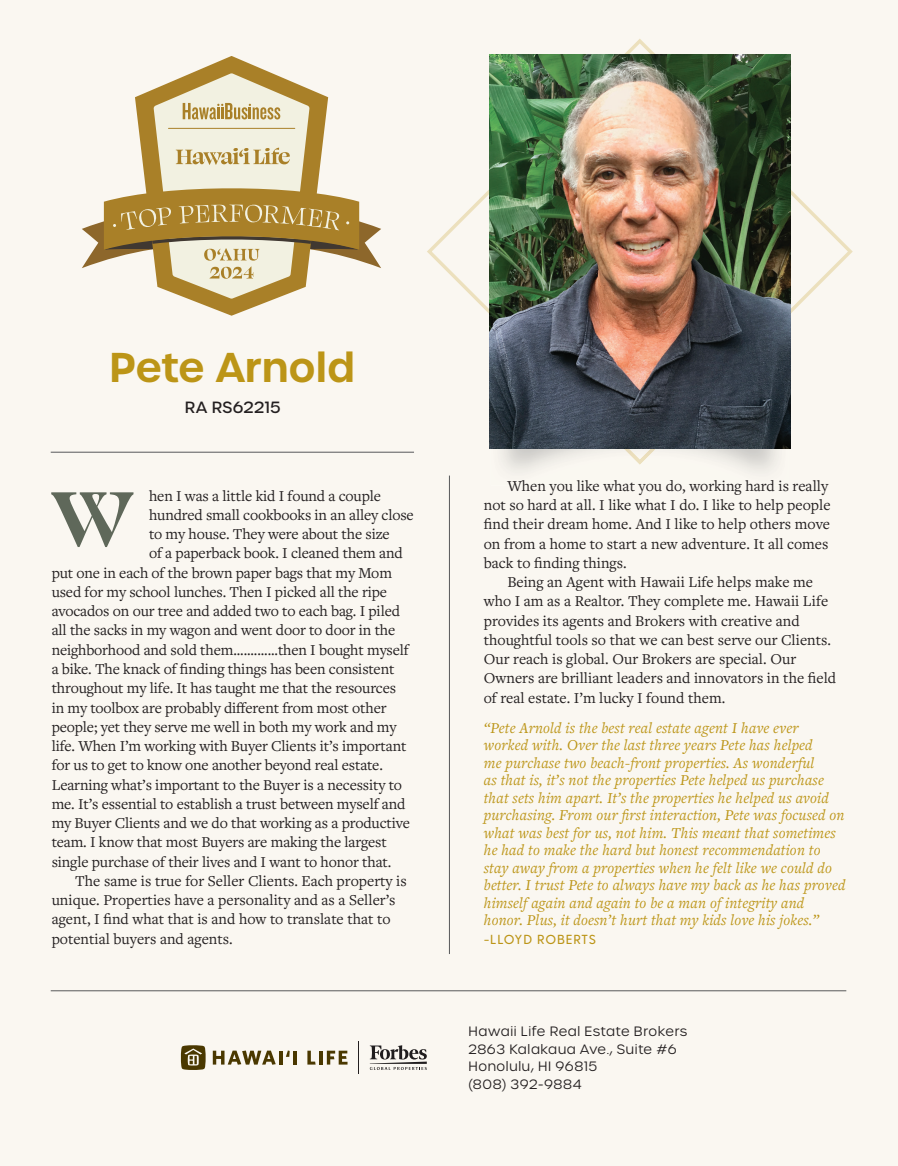
<style>
.page{position:relative;width:898px;height:1166px;background:#faf7f1}
.page>*{position:absolute;margin:0;border:0;box-sizing:border-box;transform-origin:0 0}
.t1{font:700 87.5px "Swear Display";color:#5f685a}
.t2{font:600 40.25px "Urbane";color:#bc9517}
.t3{font:15.75px/19.2px "Freight Text Pro";letter-spacing:-.01em;color:#231f20}
.t4{font:italic 15.75px/17.5px "Freight Text Pro";letter-spacing:.01em;color:#bc9517}
.t5{font:500 15.75px "Urbane";letter-spacing:.025em;color:#231f20}
.t6{font:300 13.12px/17.5px "Urbane";letter-spacing:.045em;color:#231f20}
.t7{font:500 13.12px "Greycliff CF";letter-spacing:.05em;color:#bc9517}
</style>
<div class="page">
<hr style="left:51px;top:990px;width:795px;height:1px;background:#57585a">
<svg style="left:135px;top:56px;width:193px;height:259px;fill:#faf7f1"></svg>
<svg style="left:82px;top:73px;width:299px;height:226px"></svg>
<hr style="left:51px;top:452px;width:363px;height:1px;background:#57585a">
<div style="left:427px;top:39px;width:426px;height:425px;background:#faf7f1"></div>
<img style="left:491px;top:464px;width:298px;height:21px">
<img style="left:491px;top:449px;width:298px;height:15px">
<img style="left:489px;top:54px;width:301px;height:395px">
<hr style="left:449px;top:475px;width:1px;height:479px;background:#57585a">
<hr style="left:358px;top:1041px;width:1px;height:32px;background:#231f20">
<svg style="left:370px;top:1045px;width:57px;height:25px"></svg>
<svg style="left:180px;top:1044px;width:26px;height:26px"></svg>
<svg style="left:213px;top:1050px;width:63px;height:14px"></svg>
<hr style="left:279px;top:1050px;width:3px;height:14px;background:#4a3800">
<svg style="left:286px;top:1050px;width:4px;height:6px"></svg>
<hr style="left:293px;top:1050px;width:4px;height:14px;background:#4a3800">
<svg style="left:307px;top:1050px;width:9px;height:14px"></svg>
<hr style="left:319px;top:1050px;width:3px;height:14px;background:#4a3800">
<svg style="left:327px;top:1050px;width:20px;height:14px"></svg>
<h2 class="t2" style="left:109px;top:340px;width:248px">Pete Arnold</h2>
<p class="t5" style="left:185px;top:397px;width:97px">RA RS62215</p>
<p class="t3" style="left:149px;top:485px;width:233px">hen I was a little kid I found a couple</p>
<p class="t3" style="left:149px;top:504px;width:266px">hundred small cookbooks in an alley close</p>
<p class="t3" style="left:149px;top:524px;width:242px">to my house. They were about the size</p>
<p class="t3" style="left:149px;top:543px;width:255px">of a paperback book. I cleaned them and</p>
<p class="t3" style="left:52px;top:562px;width:342px">put one in each of the brown paper bags that my Mom</p>
<p class="t3" style="left:52px;top:581px;width:337px">used for my school lunches. Then I picked all the ripe</p>
<p class="t3" style="left:52px;top:601px;width:350px">avocados on our tree and added two to each bag. I piled</p>
<p class="t3" style="left:52px;top:620px;width:345px">all the sacks in my wagon and went door to door in the</p>
<p class="t3" style="left:52px;top:639px;width:359px">neighborhood and sold them.............then I bought myself</p>
<p class="t3" style="left:52px;top:658px;width:344px">a bike. The knack of finding things has been consistent</p>
<p class="t3" style="left:52px;top:678px;width:346px">throughout my life. It has taught me that the resources</p>
<p class="t3" style="left:52px;top:697px;width:336px">in my toolbox are probably different from most other</p>
<p class="t3" style="left:52px;top:716px;width:346px">people; yet they serve me well in both my work and my</p>
<p class="t3" style="left:52px;top:735px;width:356px">life. When I’m working with Buyer Clients it’s important</p>
<p class="t3" style="left:52px;top:755px;width:333px">for us to get to know one another beyond real estate.</p>
<p class="t3" style="left:52px;top:774px;width:352px">Learning what’s important to the Buyer is a necessity to</p>
<p class="t3" style="left:52px;top:793px;width:355px">me. It’s essential to establish a trust between myself and</p>
<p class="t3" style="left:52px;top:812px;width:360px">my Buyer Clients and we do that working as a productive</p>
<p class="t3" style="left:52px;top:832px;width:337px">team. I know that most Buyers are making the largest</p>
<p class="t3" style="left:52px;top:851px;width:341px">single purchase of their lives and I want to honor that.</p>
<p class="t3" style="left:75px;top:870px;width:333px">The same is true for Seller Clients. Each property is</p>
<p class="t3" style="left:52px;top:889px;width:345px">unique. Properties have a personality and as a Seller’s</p>
<p class="t3" style="left:52px;top:909px;width:340px">agent, I find what that is and how to translate that to</p>
<p class="t3" style="left:52px;top:928px;width:183px">potential buyers and agents.</p>
<h1 class="t1" style="left:52px;top:460px;width:83px">W</h1>
<p class="t3" style="left:484px;top:475px;width:348px;text-indent:24px">When you like what you do, working hard is really not so hard at all. I like what I do. I like to help people find their dream home. And I like to help others move on from a home to start a new adventure. It all comes back to finding things.</p>
<p class="t3" style="left:484px;top:572px;width:354px;text-indent:24px">Being an Agent with Hawaii Life helps make me who I am as a Realtor. They complete me. Hawaii Life provides its agents and Brokers with creative and thoughtful tools so that we can best serve our Clients.<br>Our reach is global. Our Brokers are special. Our Owners are brilliant leaders and innovators in the field of real estate. I’m lucky I found them.</p>
<p class="t4" style="left:484px;top:718px;width:363px">“Pete Arnold is the best real estate agent I have ever worked with. Over the last three years Pete has helped<br>me purchase two beach-front properties. As wonderful<br>as that is, it’s not the properties Pete helped us purchase that sets him apart. It’s the properties he helped us avoid purchasing. From our first interaction, Pete was focused on what was best for us, not him. This meant that sometimes he had to make the hard but honest recommendation to stay away from a properties when he felt like we could do better. I trust Pete to always have my back as he has proved himself again and again to be a man of integrity and honor. Plus, it doesn’t hurt that my kids love his jokes.”</p>
<p class="t7" style="left:484px;top:931px;width:114px">-LLOYD ROBERTS</p>
<p class="t6" style="left:468px;top:1022px;width:220px">Hawaii Life Real Estate Brokers<br>2863 Kalakaua Ave., Suite #6<br>Honolulu, HI 96815<br>(808) 392-9884</p>
</div>
